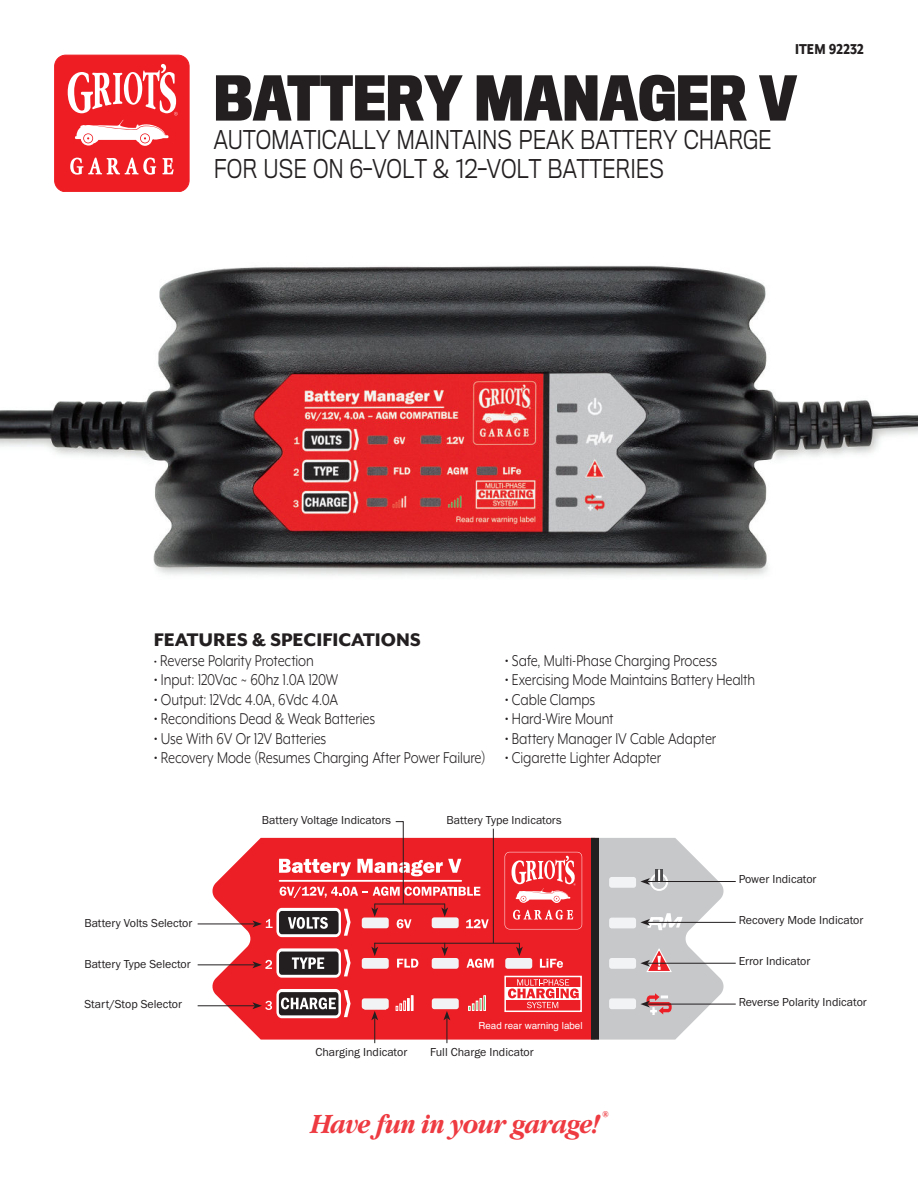
<style>
.page{position:relative;width:918px;height:1188px;background:#fff}
.page>*{position:absolute;margin:0;border:0;box-sizing:border-box;transform-origin:0 0}
.t1{font:700 57px "Titling Gothic Cond";color:#231f20}
.Body_Copy{font:italic 700 27px "Garamond Lit ITC";letter-spacing:-.045em;color:#ee3a41;scale:.9 1}
.PIF_Subheading{font:300 24px "Titling Gothic Normal";color:#231f20;scale:.85 1}
.t2{font:800 21px "Mr Eaves XL Mod OT";letter-spacing:.005em;color:#231f20}
.Body_Copy-2{font:18px "Mr Eaves XL Mod OT";letter-spacing:-.005em;color:#231f20}
.Body_Copy-3{font:18px "Mr Eaves XL Mod OT";letter-spacing:-.005em;color:#231f20;scale:.85 1}
.Body_Copy-4{font:800 16.5px "Mr Eaves XL Mod OT";letter-spacing:.005em;color:#231f20;scale:.85 1}
.t3{font:12px "Franklin Gothic URW Boo";color:#231f20}
.t4{font:9.75px "Helvetica";color:#fff}
.s1{font-size:15px}
</style>
<div class="page">
<div style="left:55px;top:55px;width:134px;height:137px;background:#ee1d23;border-radius:11px"></div>
<div style="left:54px;top:55px;width:135px;height:137px;border:1px solid #ee1d23;border-radius:11px"></div>
<svg style="left:70px;top:158px;width:104px;height:17px"></svg>
<svg style="left:68px;top:64px;width:110px;height:82px"></svg>
<img style="left:0;top:265px;width:918px;height:311px">
<svg style="left:211px;top:838px;width:380px;height:202px;fill:#ed1f26"></svg>
<svg style="left:591px;top:838px;width:133px;height:202px;fill:#c7c8ca"></svg>
<div style="left:592px;top:838px;width:7px;height:202px;background:#231f20"></div>
<div style="left:609px;top:918px;width:27px;height:10px;background:#f2f3f4;border-radius:3px"></div>
<div style="left:609px;top:998px;width:27px;height:11px;background:#f2f3f4;border-radius:3px"></div>
<div style="left:505px;top:958px;width:27px;height:11px;background:#f2f3f4;border-radius:3px"></div>
<div style="left:609px;top:958px;width:27px;height:11px;background:#f2f3f4;border-radius:3px"></div>
<div style="left:609px;top:877px;width:27px;height:11px;background:#f2f3f4;border-radius:3px"></div>
<div style="left:650px;top:873px;width:18px;height:18px;border:2px solid #fff;border-radius:50%"></div>
<svg style="left:655px;top:869px;width:8px;height:11px"></svg>
<svg style="left:658px;top:870px;width:2px;height:11px"></svg>
<div style="left:504px;top:976px;width:78px;height:36px;border:2px solid #fff"></div>
<div style="left:505px;top:987px;width:76px;height:13px;background:#fff"></div>
<svg style="left:508px;top:979px;width:71px;height:29px"></svg>
<svg style="left:505px;top:852px;width:77px;height:77px"></svg>
<svg style="left:540px;top:959px;width:23px;height:9px"></svg>
<hr style="left:198px;top:924px;width:57px;height:1px;background:#231f20">
<hr style="left:198px;top:1005px;width:57px;height:1px;background:#231f20">
<hr style="left:198px;top:964px;width:57px;height:1px;background:#231f20">
<hr style="left:648px;top:881px;width:88px;height:1px;background:#231f20">
<svg style="left:640px;top:878px;width:10px;height:7px"></svg>
<hr style="left:648px;top:922px;width:88px;height:1px;background:#231f20">
<svg style="left:640px;top:913px;width:43px;height:17px"></svg>
<hr style="left:648px;top:963px;width:88px;height:1px;background:#231f20">
<svg style="left:640px;top:947px;width:32px;height:26px"></svg>
<hr style="left:648px;top:1004px;width:88px;height:1px;background:#231f20">
<svg style="left:640px;top:993px;width:32px;height:23px"></svg>
<hr style="left:374px;top:943px;width:145px;height:1px;background:#231f20">
<svg style="left:516px;top:943px;width:7px;height:13px"></svg>
<svg style="left:252px;top:821px;width:242px;height:222px"></svg>
<p class="Body_Copy-4" style="left:795px;top:40px;width:83px">ITEM 92232</p>
<p class="t1" style="left:214px;top:64px;width:585px">BATTERY MANAGER V</p>
<p class="PIF_Subheading" style="left:214px;top:126px;width:658px">AUTOMATICALLY MAINTAINS PEAK BATTERY CHARGE</p>
<p class="PIF_Subheading" style="left:214px;top:154px;width:531px">FOR USE ON 6-VOLT &amp; 12-VOLT BATTERIES</p>
<p class="t2" style="left:154px;top:630px;width:269px">FEATURES &amp; SPECIFICATIONS</p>
<p class="Body_Copy-3" style="left:154px;top:652px;width:190px"><span class="s1">•</span> Reverse Polarity Protection</p>
<p class="Body_Copy-2" style="left:505px;top:652px;width:214px">• Safe, Multi-Phase Charging Process</p>
<p class="Body_Copy-2" style="left:154px;top:671px;width:186px">• Input: 120Vac ~ 60hz 1.0A 120W</p>
<p class="Body_Copy-2" style="left:505px;top:671px;width:252px">• Exercising Mode Maintains Battery Health</p>
<p class="Body_Copy-2" style="left:154px;top:691px;width:186px">• Output: 12Vdc 4.0A, 6Vdc 4.0A</p>
<p class="Body_Copy-2" style="left:505px;top:691px;width:92px">• Cable Clamps</p>
<p class="Body_Copy-2" style="left:154px;top:710px;width:223px">• Reconditions Dead &amp; Weak Batteries</p>
<p class="Body_Copy-2" style="left:505px;top:710px;width:110px">• Hard-Wire Mount</p>
<p class="Body_Copy-2" style="left:154px;top:730px;width:174px">• Use With 6V Or 12V Batteries</p>
<p class="Body_Copy-2" style="left:505px;top:730px;width:213px">• Battery Manager IV Cable Adapter</p>
<p class="Body_Copy-2" style="left:154px;top:749px;width:509px">• Recovery Mode (Resumes Charging After Power Failure) • Cigarette Lighter Adapter</p>
<p class="t3" style="left:262px;top:813px;width:131px">Battery Voltage Indicators</p>
<p class="t3" style="left:447px;top:813px;width:117px">Battery Type Indicators</p>
<p class="t3" style="left:739px;top:872px;width:79px">Power Indicator</p>
<p class="t3" style="left:739px;top:913px;width:126px">Recovery Mode Indicator</p>
<p class="t3" style="left:84px;top:915px;width:110px">Battery Volts Selector</p>
<p class="t3" style="left:84px;top:957px;width:108px">Battery Type Selector</p>
<p class="t3" style="left:84px;top:997px;width:99px">Start/Stop Selector</p>
<p class="t3" style="left:739px;top:994px;width:130px">Reverse Polarity Indicator</p>
<p class="t3" style="left:739px;top:954px;width:73px">Error Indicator</p>
<p class="t4" style="left:478px;top:1018px;width:106px">Read rear warning label</p>
<p class="t3" style="left:315px;top:1044px;width:93px">Charging Indicator</p>
<p class="t3" style="left:430px;top:1044px;width:105px">Full Charge Indicator</p>
<p class="Body_Copy" style="left:310px;top:1108px;width:332px">Have fun in your garage!<sup>®</sup></p>
</div>
